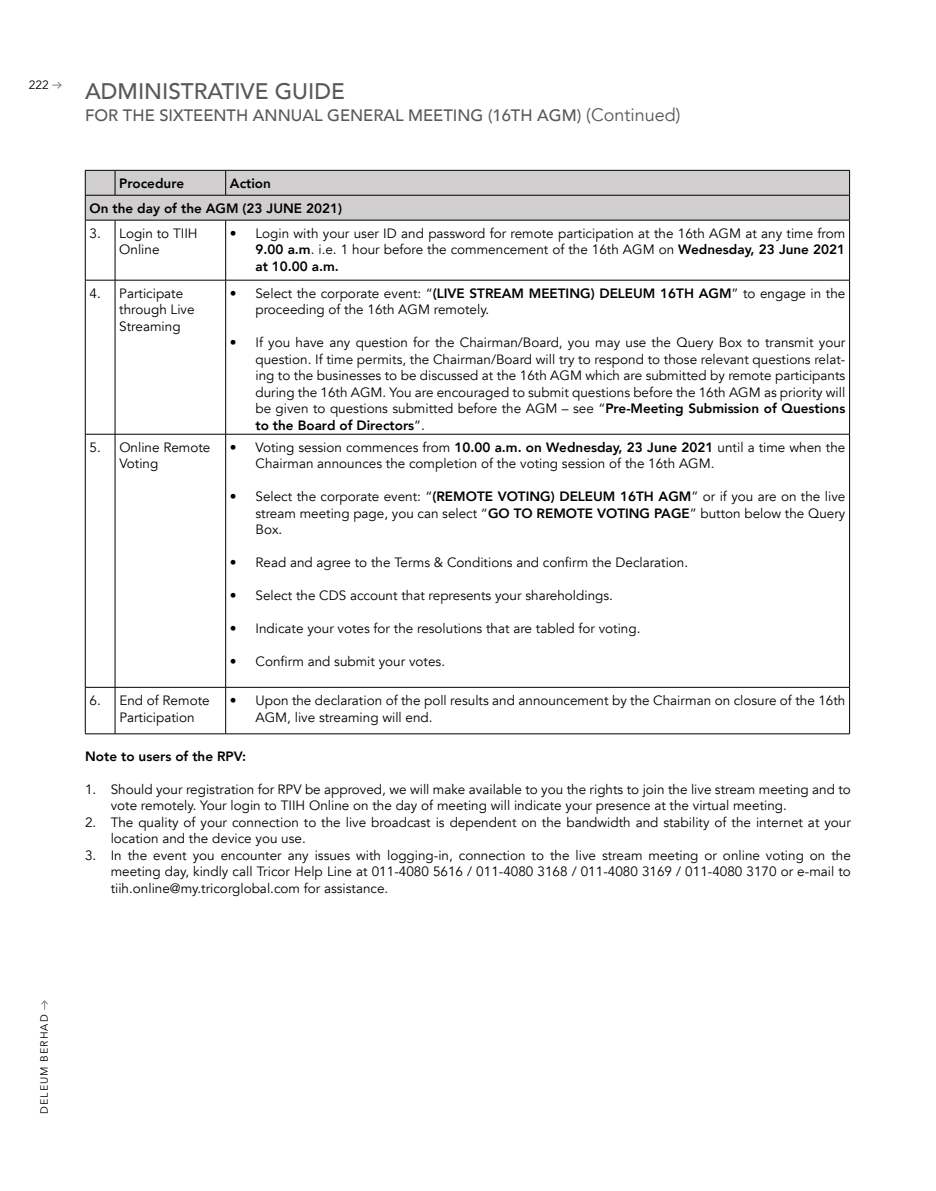
<style>
.page{position:relative;width:936px;height:1191px;background:#fff}
.page>*{position:absolute;margin:0;border:0;box-sizing:border-box;transform-origin:0 0}
.t1{font:500 22.5px "Avenir";color:#58595b}
.t2{font:500 16.5px "Avenir";color:#58595b}
.t3{font:13.5px/16.5px "Avenir";color:#000}
.t4{font:800 13.5px/24.9px "Avenir";color:#000}
.t5{font:12px "Avenir";color:#000}
.t6{font:10.5px "Avenir";letter-spacing:.1em;color:#000}
.s1{font-weight:400;font-size:18px}
.s2{font-weight:800}
</style>
<div class="page">
<svg style="left:41px;top:1000px;width:7px;height:9px"></svg>
<svg style="left:53px;top:82px;width:9px;height:7px"></svg>
<svg style="left:85px;top:170px;width:765px;height:50px;background:#c5c3c3"></svg>
<hr style="left:85px;top:220px;width:30px;height:1px;background:#000">
<hr style="left:85px;top:220px;width:1px;height:60px;background:#000">
<hr style="left:115px;top:220px;width:111px;height:1px;background:#000">
<hr style="left:115px;top:220px;width:1px;height:60px;background:#000">
<hr style="left:226px;top:220px;width:623px;height:1px;background:#000">
<hr style="left:225px;top:220px;width:1px;height:60px;background:#000">
<hr style="left:849px;top:220px;width:1px;height:60px;background:#000">
<hr style="left:85px;top:280px;width:30px;height:1px;background:#000">
<hr style="left:85px;top:280px;width:1px;height:154px;background:#000">
<hr style="left:115px;top:280px;width:111px;height:1px;background:#000">
<hr style="left:115px;top:280px;width:1px;height:154px;background:#000">
<hr style="left:226px;top:280px;width:623px;height:1px;background:#000">
<hr style="left:225px;top:280px;width:1px;height:154px;background:#000">
<hr style="left:849px;top:280px;width:1px;height:154px;background:#000">
<hr style="left:85px;top:434px;width:30px;height:1px;background:#000">
<hr style="left:85px;top:434px;width:1px;height:253px;background:#000">
<hr style="left:115px;top:434px;width:111px;height:1px;background:#000">
<hr style="left:115px;top:434px;width:1px;height:253px;background:#000">
<hr style="left:226px;top:434px;width:623px;height:1px;background:#000">
<hr style="left:225px;top:434px;width:1px;height:253px;background:#000">
<hr style="left:849px;top:434px;width:1px;height:253px;background:#000">
<hr style="left:85px;top:687px;width:30px;height:1px;background:#000">
<hr style="left:85px;top:687px;width:1px;height:46px;background:#000">
<hr style="left:115px;top:687px;width:111px;height:1px;background:#000">
<hr style="left:115px;top:687px;width:1px;height:46px;background:#000">
<hr style="left:226px;top:687px;width:623px;height:1px;background:#000">
<hr style="left:225px;top:687px;width:1px;height:46px;background:#000">
<hr style="left:849px;top:687px;width:1px;height:46px;background:#000">
<hr style="left:85px;top:733px;width:30px;height:1px;background:#000">
<hr style="left:115px;top:733px;width:111px;height:1px;background:#000">
<hr style="left:226px;top:733px;width:623px;height:1px;background:#000">
<p class="t5" style="left:29px;top:77px;width:22px">222</p>
<h1 class="t1" style="left:85px;top:72px;width:261px">ADMINISTRATIVE GUIDE</h1>
<p class="t2" style="left:85px;top:101px;width:596px">FOR THE SIXTEENTH ANNUAL GENERAL MEETING (16TH AGM) <span class="s1">(Continued)</span></p>
<p class="t4" style="left:119px;top:171px;width:66px">Procedure</p>
<p class="t4" style="left:89px;top:171px;width:254px;text-indent:140px">Action<br>On the day of the AGM (23 JUNE 2021)</p>
<p class="t3" style="left:119px;top:225px;width:80px;text-indent:-30px">3. Login to TIIH<br>Online</p>
<p class="t3" style="left:255px;top:225px;width:591px;text-align:justify;text-indent:-26px">• Login with your user ID and password for remote participation at the 16th AGM at any time from <span class="s2">9.00 a.m</span>. i.e. 1 hour before the commencement of the 16th AGM on <span class="s2">Wednesday, 23 June 2021 at 10.00 a.m.</span></p>
<p class="t3" style="left:119px;top:285px;width:77px;text-indent:-30px">4. Participate through Live<br>Streaming</p>
<p class="t3" style="left:255px;top:285px;width:591px;text-indent:-26px">• Select the corporate event: “<span class="s2">(LIVE STREAM MEETING) DELEUM 16TH AGM</span>” to engage in the proceeding of the 16th AGM remotely.</p>
<p class="t3" style="left:255px;top:335px;width:591px;text-align:justify;text-indent:-26px">• If you have any question for the Chairman/Board, you may use the Query Box to transmit your question. If time permits, the Chairman/Board will try to respond to those relevant questions relat&shy;ing to the businesses to be discussed at the 16th AGM which are submitted by remote participants during the 16th AGM. You are encouraged to submit questions before the 16th AGM as priority will be given to questions submitted before the AGM – see “<span class="s2">Pre-Meeting Submission of Questions to the Board of Directors</span>”.</p>
<p class="t3" style="left:119px;top:439px;width:93px;text-indent:-30px">5. Online Remote<br>Voting</p>
<p class="t3" style="left:255px;top:439px;width:591px;text-indent:-26px">• Voting session commences from <span class="s2">10.00 a.m. on Wednesday, 23 June 2021</span> until a time when the<br>Chairman announces the completion of the voting session of the 16th AGM.</p>
<p class="t3" style="left:255px;top:489px;width:591px;text-align:justify;text-indent:-26px">• Select the corporate event: “<span class="s2">(REMOTE VOTING) DELEUM 16TH AGM</span>” or if you are on the live stream meeting page, you can select “<span class="s2">GO TO REMOTE VOTING PAGE</span>” button below the Query Box.</p>
<p class="t3" style="left:230px;top:555px;width:460px">• Read and agree to the Terms &amp; Conditions and confirm the Declaration.</p>
<p class="t3" style="left:230px;top:588px;width:384px">• Select the CDS account that represents your shareholdings.</p>
<p class="t3" style="left:230px;top:621px;width:412px">• Indicate your votes for the resolutions that are tabled for voting.</p>
<p class="t3" style="left:230px;top:654px;width:217px">• Confirm and submit your votes.</p>
<p class="t3" style="left:119px;top:692px;width:92px;text-indent:-30px">6. End of Remote<br>Participation</p>
<p class="t3" style="left:255px;top:692px;width:591px;text-indent:-26px">• Upon the declaration of the poll results and announcement by the Chairman on closure of the 16th<br>AGM, live streaming will end.</p>
<p class="t4" style="left:85px;top:744px;width:163px">Note to users of the RPV:</p>
<p class="t3" style="left:111px;top:781px;width:741px;text-indent:-26px">1. Should your registration for RPV be approved, we will make available to you the rights to join the live stream meeting and to vote remotely. Your login to TIIH Online on the day of meeting will indicate your presence at the virtual meeting.</p>
<p class="t3" style="left:111px;top:814px;width:741px;text-indent:-26px">2. The quality of your connection to the live broadcast is dependent on the bandwidth and stability of the internet at your location and the device you use.</p>
<p class="t3" style="left:111px;top:847px;width:741px;text-align:justify;text-indent:-26px">3. In the event you encounter any issues with logging-in, connection to the live stream meeting or online voting on the meeting day, kindly call Tricor Help Line at 011-4080 5616 / 011-4080 3168 / 011-4080 3169 / 011-4080 3170 or e-mail to tiih.online@my.tricorglobal.com for assistance.</p>
<p class="t6" style="left:38px;top:1113px;width:101px;rotate:-90deg">DELEUM BERHAD</p>
</div>
